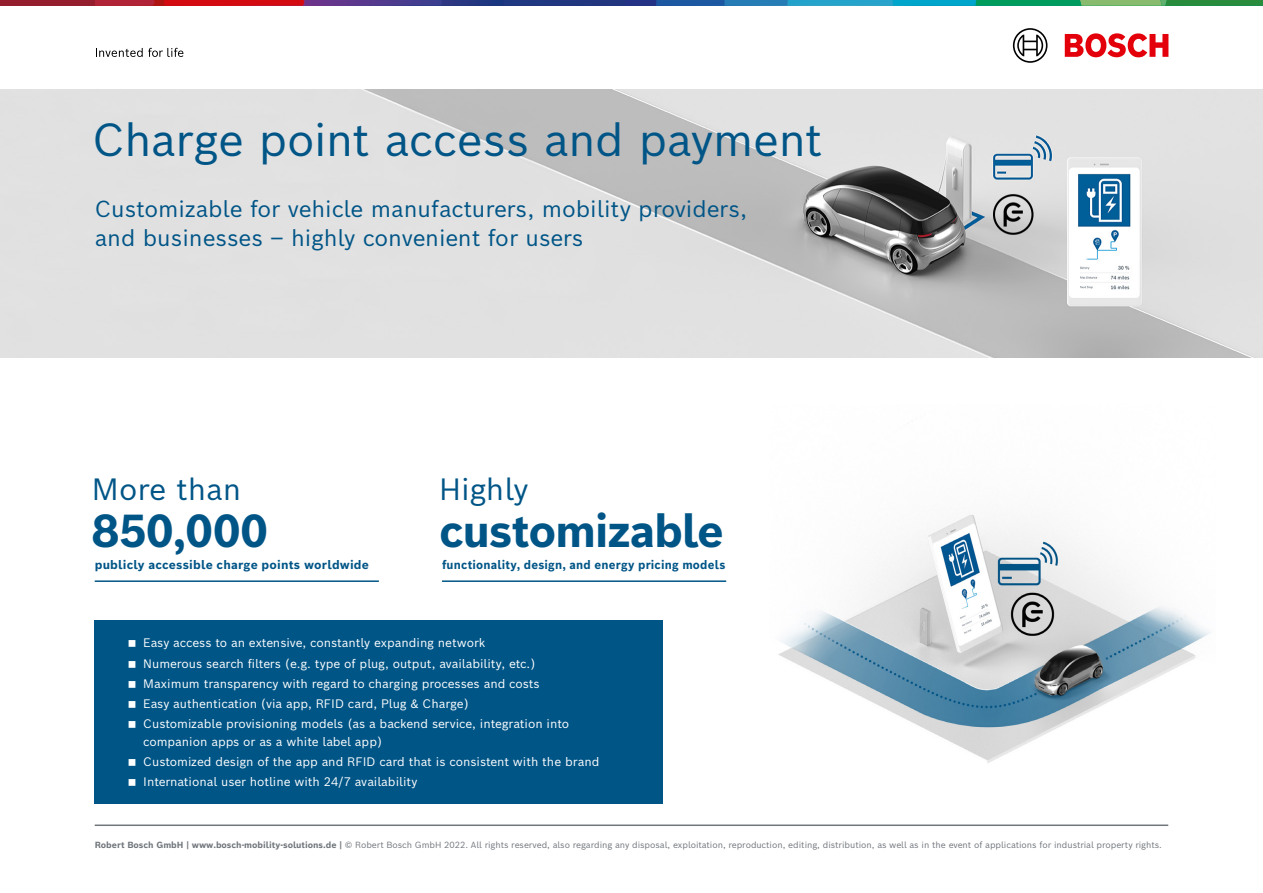
<style>
.page{position:relative;width:1263px;height:893px;background:#fff}
.page>*{position:absolute;margin:0;border:0;box-sizing:border-box;transform-origin:0 0}
.t1{font:45px "Bosch Sans";letter-spacing:-.01em;color:#005587}
.t2{font:700 45px "Bosch Sans";letter-spacing:-.025em;color:#005587}
.t3{font:30px "Bosch Sans";color:#005587}
.t4{font:22.5px/28.5px "Bosch Sans";color:#005587}
.t5{font:12px/20.1px "Bosch Sans";color:#fff}
.t6{font:700 12px "Bosch Sans";letter-spacing:.015em;color:#005587;scale:.95 1}
.t7{font:700 12px "Bosch Sans";letter-spacing:.015em;color:#005587}
.t8{font:8.7px "Bosch Sans";color:#71767c}
.s1{font-weight:700}
</style>
<div class="page">
<img style="left:0;top:89px;width:1263px;height:268px">
<img style="left:778px;top:514px;width:432px;height:249px">
<hr style="left:95px;top:580px;width:284px;height:2px;background:#005587">
<hr style="left:442px;top:580px;width:284px;height:2px;background:#005587">
<div style="left:95px;top:620px;width:568px;height:184px;background:#005587"></div>
<hr style="left:95px;top:824px;width:1073px;height:2px;background:#71767c">
<svg style="left:1065px;top:33px;width:103px;height:24px"></svg>
<svg style="left:1013px;top:28px;width:34px;height:35px"></svg>
<div style="left:0;top:0;width:95px;height:6px;background:#941e2e"></div>
<svg style="left:95px;top:0;width:1168px;height:6px;background:#476176"></svg>
<svg style="left:96px;top:48px;width:87px;height:9px"></svg>
<h1 class="t1" style="left:92px;top:102px;width:732px">Charge point access and payment</h1>
<h3 class="t4" style="left:95px;top:193px;width:654px">Customizable for vehicle manufacturers, mobility providers, and businesses – highly convenient for users</h3>
<h2 class="t3" style="left:92px;top:464px;width:151px">More than</h2>
<h1 class="t2" style="left:92px;top:493px;width:178px">850,000</h1>
<h2 class="t3" style="left:439px;top:464px;width:91px">Highly</h2>
<h1 class="t2" style="left:439px;top:493px;width:286px">customizable</h1>
<p class="t7" style="left:95px;top:555px;width:276px">publicly accessible charge points worldwide</p>
<p class="t6" style="left:442px;top:555px;width:300px">functionality, design, and energy pricing models</p>
<p class="t5" style="left:143px;top:632px;width:427px">Easy access to an extensive, constantly expanding network<br>Numerous search filters (e.g. type of plug, output, availability, etc.)<br>Maximum transparency with regard to charging processes and costs<br>Easy authentication (via app, RFID card, Plug &amp; Charge)<br>Customizable provisioning models (as a backend service, integration into</p>
<p class="t5" style="left:143px;top:730px;width:458px">companion apps or as a white label app)<br>Customized design of the app and RFID card that is consistent with the brand<br>International user hotline with 24/7 availability</p>
<p class="t8" style="left:95px;top:838px;width:1069px"><span class="s1">Robert Bosch GmbH | www.bosch-mobility-solutions.de |</span> © Robert Bosch GmbH 2022. All rights reserved, also regarding any disposal, exploitation, reproduction, editing, distribution, as well as in the event of applications for industrial property rights.</p>
</div>
